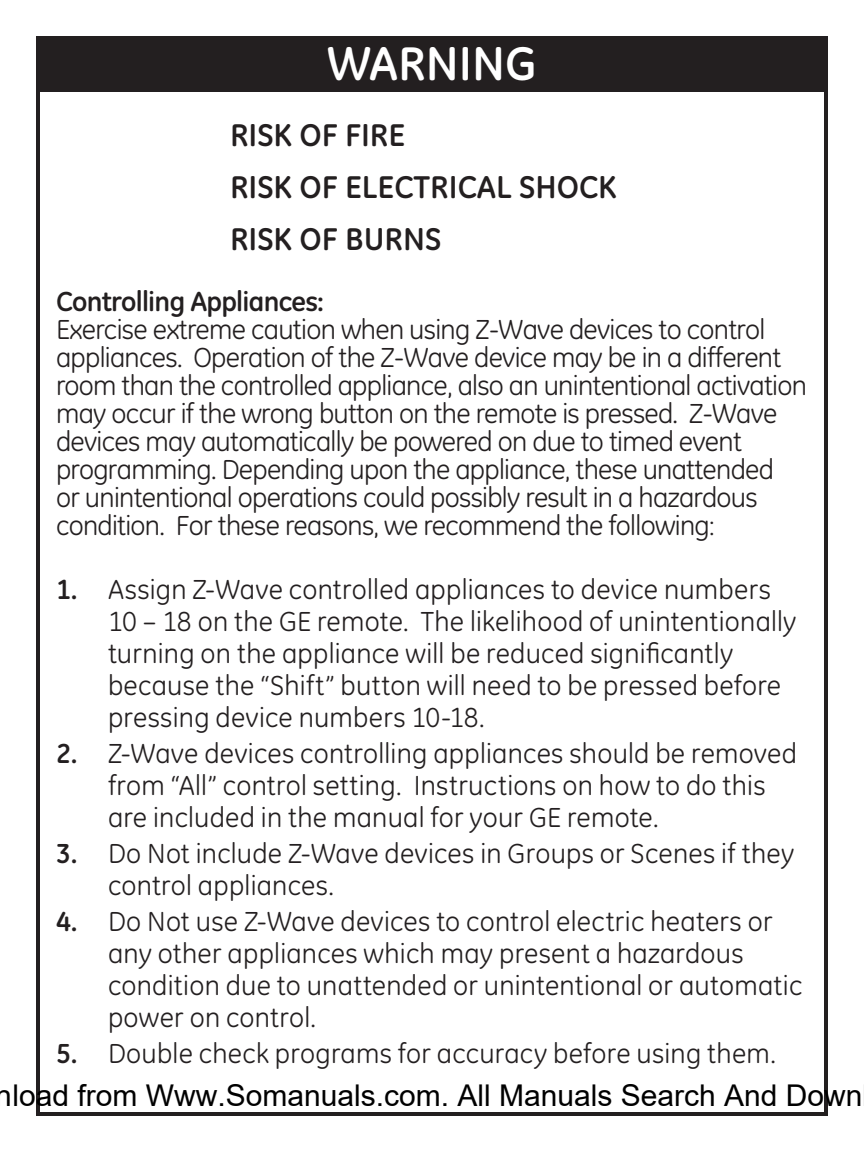
<style>
.page{position:relative;width:864px;height:1152px;background:#fff}
.page>*{position:absolute;margin:0;border:0;box-sizing:border-box;transform-origin:0 0}
.t1{font:700 48px "GE Inspira";color:#fff}
.t2{font:700 32px/52px "GE Inspira";color:#231f20}
.t3{font:30px "Arial";color:#000}
.t4{font:28px/32px "GE Inspira";color:#231f20}
.t5{font:28px/28px "GE Inspira";letter-spacing:-.025em;color:#231f20}
.t6{font:700 28px "GE Inspira";letter-spacing:-.025em;color:#231f20}
</style>
<div class="page">
<div style="left:38px;top:38px;width:788px;height:54px;background:#231f20"></div>
<div style="left:36px;top:36px;width:792px;height:1080px;border:4px solid #231f20"></div>
<h1 class="t1" style="left:327px;top:33px;width:211px">WARNING</h1>
<p class="t2" style="left:230px;top:109px;width:388px">RISK OF FIRE<br>RISK OF ELECTRICAL SHOCK<br>RISK OF BURNS</p>
<p class="t6" style="left:56px;top:283px;width:269px">Controlling Appliances:</p>
<p class="t5" style="left:56px;top:315px;width:752px">Exercise extreme caution when using Z-Wave devices to control appliances. Operation of the Z-Wave device may be in a different room than the controlled appliance, also an unintentional activation may occur if the wrong button on the remote is pressed. Z-Wave devices may automatically be powered on due to timed event programming. Depending upon the appliance, these unattended<br>or unintentional operations could possibly result in a hazardous condition. For these reasons, we recommend the following:</p>
<p class="t4" style="left:108px;top:573px;width:690px">Assign Z-Wave controlled appliances to device numbers 10 – 18 on the GE remote. The likelihood of unintentionally turning on the appliance will be reduced significantly because the “Shift” button will need to be pressed before pressing device numbers 10-18.</p>
<p class="t4" style="left:108px;top:737px;width:691px">Z-Wave devices controlling appliances should be removed from “All” control setting. Instructions on how to do this are included in the manual for your GE remote.</p>
<p class="t4" style="left:108px;top:837px;width:688px">Do Not include Z-Wave devices in Groups or Scenes if they control appliances.</p>
<p class="t4" style="left:108px;top:905px;width:696px">Do Not use Z-Wave devices to control electric heaters or any other appliances which may present a hazardous condition due to unattended or unintentional or automatic power on control.</p>
<p class="t4" style="left:108px;top:1037px;width:669px">Double check programs for accuracy before using them.</p>
<p class="t6" style="left:56px;top:571px;width:23px">1.</p>
<p class="t6" style="left:56px;top:735px;width:23px">2.</p>
<p class="t6" style="left:56px;top:835px;width:23px">3.</p>
<p class="t6" style="left:56px;top:903px;width:23px">4.</p>
<p class="t6" style="left:56px;top:1035px;width:23px">5.</p>
<p class="t3" style="left:-4px;top:1079px;width:868px">nload from Www.Somanuals.com. All Manuals Search And Down</p>
</div>
